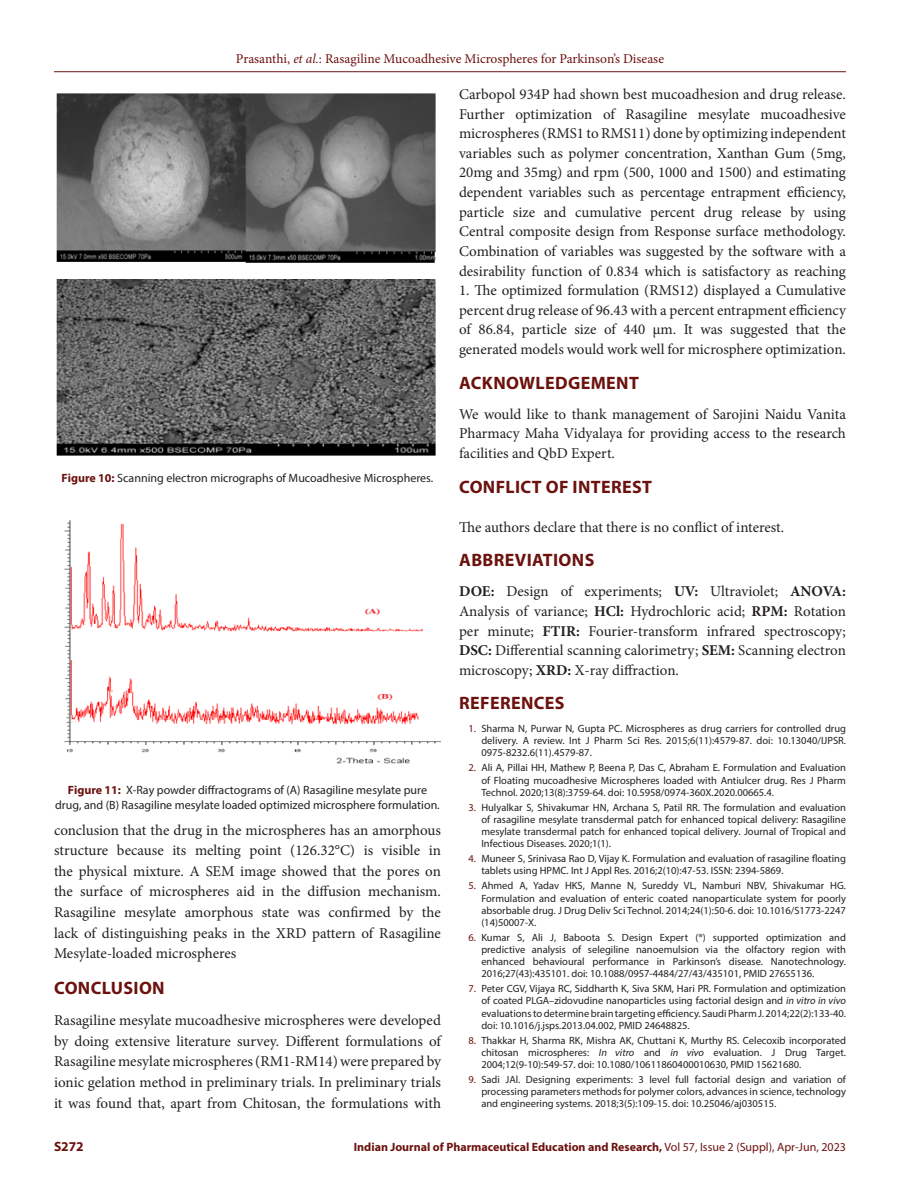
<style>
.page{position:relative;width:918px;height:1188px;background:#fff}
.page>*{position:absolute;margin:0;border:0;box-sizing:border-box;transform-origin:0 0}
.Heading_1{font:700 18px "Myriad Pro";letter-spacing:.02em;color:#6c120e}
.Body_text__FO{font:15px/19.6px "Minion Pro";color:#231f20;text-align:justify}
.Body_text{font:15px "Minion Pro";letter-spacing:-.005em;color:#231f20}
.t1{font:13.5px "Minion Pro";color:#6c120e}
.t2{font:700 13.5px "Myriad Pro";color:#6c120e}
.FIG_Caption{font:12px/15px "Myriad Pro";color:#231f20;text-align:center}
.t3{font:700 12px "Myriad Pro";color:#6c120e}
.t4{font:10.5px/12.1px "Myriad Pro";color:#231f20;text-align:justify}
.s1{font-style:italic}
.s2{font-weight:700;color:#6c120e}
.s3{font-weight:700}
.s4{color:#6c120e}
.s5{font-weight:400}
</style>
<div class="page">
<hr style="left:54px;top:71px;width:792px;height:1px;background:#6c120e">
<img style="left:56px;top:93px;width:380px;height:363px">
<img style="left:64px;top:520px;width:377px;height:244px">
<p class="t1" style="left:236px;top:50px;width:430px">Prasanthi, <span class="s1">et al.</span>: Rasagiline Mucoadhesive Microspheres for Parkinson’s Disease</p>
<p class="FIG_Caption" style="left:62px;top:470px;width:373px"><span class="s2">Figure 10:</span> Scanning electron micrographs of Mucoadhesive Microspheres.</p>
<p class="FIG_Caption" style="left:55px;top:782px;width:386px"><span class="s2">Figure 11:</span> X-Ray powder diffractograms of (A) Rasagiline mesylate pure drug, and (B) Rasagiline mesylate loaded optimized microsphere formulation.</p>
<p class="Body_text__FO" style="left:54px;top:820px;width:389px;line-height:20.7px">conclusion that the drug in the microspheres has an amorphous structure because its melting point (126.32°C) is visible in the physical mixture. A SEM image showed that the pores on the surface of microspheres aid in the diffusion mechanism.<br>Rasagiline mesylate amorphous state was confirmed by the lack of distinguishing peaks in the XRD pattern of Rasagiline Mesylate-loaded microspheres</p>
<p class="Heading_1" style="left:54px;top:976px;width:112px">CONCLUSION</p>
<p class="Body_text__FO" style="left:54px;top:1010px;width:389px;line-height:20.7px">Rasagiline mesylate mucoadhesive microspheres were developed by doing extensive literature survey. Different formulations of Rasagiline mesylate microspheres (RM1-RM14) were prepared by ionic gelation method in preliminary trials. In preliminary trials it was found that, apart from Chitosan, the formulations with</p>
<p class="Body_text__FO" style="left:459px;top:85px;width:389px">Carbopol 934P had shown best mucoadhesion and drug release.<br>Further optimization of Rasagiline mesylate mucoadhesive microspheres (RMS1 to RMS11) done by optimizing independent variables such as polymer concentration, Xanthan Gum (5mg, 20mg and 35mg) and rpm (500, 1000 and 1500) and estimating dependent variables such as percentage entrapment efficiency, particle size and cumulative percent drug release by using Central composite design from Response surface methodology.<br>Combination of variables was suggested by the software with a desirability function of 0.834 which is satisfactory as reaching</p>
<p class="Body_text__FO" style="left:459px;top:281px;width:389px">1. The optimized formulation (RMS12) displayed a Cumulative percent drug release of 96.43 with a percent entrapment efficiency of 86.84, particle size of 440 µm. It was suggested that the generated models would work well for microsphere optimization.</p>
<p class="Heading_1" style="left:459px;top:371px;width:181px">ACKNOWLEDGEMENT</p>
<p class="Body_text__FO" style="left:459px;top:404px;width:388px">We would like to thank management of Sarojini Naidu Vanita Pharmacy Maha Vidyalaya for providing access to the research facilities and QbD Expert.</p>
<p class="Heading_1" style="left:459px;top:475px;width:194px">CONFLICT OF INTEREST</p>
<p class="Body_text" style="left:459px;top:517px;width:327px">The authors declare that there is no conflict of interest.</p>
<p class="Heading_1" style="left:459px;top:549px;width:137px">ABBREVIATIONS</p>
<p class="Body_text__FO" style="left:459px;top:582px;width:389px"><span class="s3">DOE:</span> Design of experiments; <span class="s3">UV:</span> Ultraviolet; <span class="s3">ANOVA:<br></span>Analysis of variance; <span class="s3">HCl:</span> Hydrochloric acid; <span class="s3">RPM:</span> Rotation per minute; <span class="s3">FTIR:</span> Fourier-transform infrared spectroscopy; <span class="s3">DSC:</span> Differential scanning calorimetry; <span class="s3">SEM:</span> Scanning electron microscopy; <span class="s3">XRD:</span> X-ray diffraction.</p>
<p class="Heading_1" style="left:459px;top:692px;width:107px">REFERENCES</p>
<p class="t4" style="left:481px;top:722px;width:366px;text-indent:-13px"><span class="s4">1.</span> Sharma N, Purwar N, Gupta PC. Microspheres as drug carriers for controlled drug delivery. A review. Int J Pharm Sci Res. 2015;6(11):4579-87. doi: 10.13040/IJPSR.<br>0975-8232.6(11).4579-87.</p>
<p class="t4" style="left:481px;top:762px;width:366px;text-indent:-13px"><span class="s4">2.</span> Ali A, Pillai HH, Mathew P, Beena P, Das C, Abraham E. Formulation and Evaluation of Floating mucoadhesive Microspheres loaded with Antiulcer drug. Res J Pharm Technol. 2020;13(8):3759-64. doi: 10.5958/0974-360X.2020.00665.4.</p>
<p class="t4" style="left:481px;top:801px;width:366px;text-indent:-13px"><span class="s4">3.</span> Hulyalkar S, Shivakumar HN, Archana S, Patil RR. The formulation and evaluation of rasagiline mesylate transdermal patch for enhanced topical delivery: Rasagiline mesylate transdermal patch for enhanced topical delivery. Journal of Tropical and Infectious Diseases. 2020;1(1).</p>
<p class="t4" style="left:481px;top:852px;width:366px;text-indent:-13px"><span class="s4">4.</span> Muneer S, Srinivasa Rao D, Vijay K. Formulation and evaluation of rasagiline floating tablets using HPMC. Int J Appl Res. 2016;2(10):47-53. ISSN: 2394-5869.</p>
<p class="t4" style="left:481px;top:880px;width:366px;text-indent:-13px"><span class="s4">5.</span> Ahmed A, Yadav HKS, Manne N, Sureddy VL, Namburi NBV, Shivakumar HG.<br>Formulation and evaluation of enteric coated nanoparticulate system for poorly absorbable drug. J Drug Deliv Sci Technol. 2014;24(1):50-6. doi: 10.1016/S1773-2247 (14)50007-X.</p>
<p class="t4" style="left:481px;top:931px;width:366px;text-indent:-13px"><span class="s4">6.</span> Kumar S, Ali J, Baboota S. Design Expert (®) supported optimization and predictive analysis of selegiline nanoemulsion via the olfactory region with enhanced behavioural performance in Parkinson’s disease. Nanotechnology.<br>2016;27(43):435101. doi: 10.1088/0957-4484/27/43/435101, PMID 27655136.</p>
<p class="t4" style="left:481px;top:983px;width:366px;text-indent:-13px"><span class="s4">7.</span> Peter CGV, Vijaya RC, Siddharth K, Siva SKM, Hari PR. Formulation and optimization of coated PLGA–zidovudine nanoparticles using factorial design and <span class="s1">in vitro in vivo </span>evaluations to determine brain targeting efficiency. Saudi Pharm J. 2014;22(2):133-40. doi: 10.1016/j.jsps.2013.04.002, PMID 24648825.</p>
<p class="t4" style="left:481px;top:1034px;width:366px;text-indent:-13px"><span class="s4">8.</span> Thakkar H, Sharma RK, Mishra AK, Chuttani K, Murthy RS. Celecoxib incorporated chitosan microspheres: <span class="s1">In vitro</span> and <span class="s1">in vivo</span> evaluation. J Drug Target.<br>2004;12(9-10):549-57. doi: 10.1080/10611860400010630, PMID 15621680.</p>
<p class="t4" style="left:481px;top:1073px;width:366px;text-indent:-13px"><span class="s4">9.</span> Sadi JAl. Designing experiments: 3 level full factorial design and variation of processing parameters methods for polymer colors, advances in science, technology and engineering systems. 2018;3(5):109-15. doi: 10.25046/aj030515.</p>
<p class="t2" style="left:54px;top:1137px;width:31px">S272</p>
<p class="t3" style="left:354px;top:1139px;width:494px">Indian Journal of Pharmaceutical Education and Research, <span class="s5">Vol 57, Issue 2 (Suppl), Apr-Jun, 2023</span></p>
</div>
